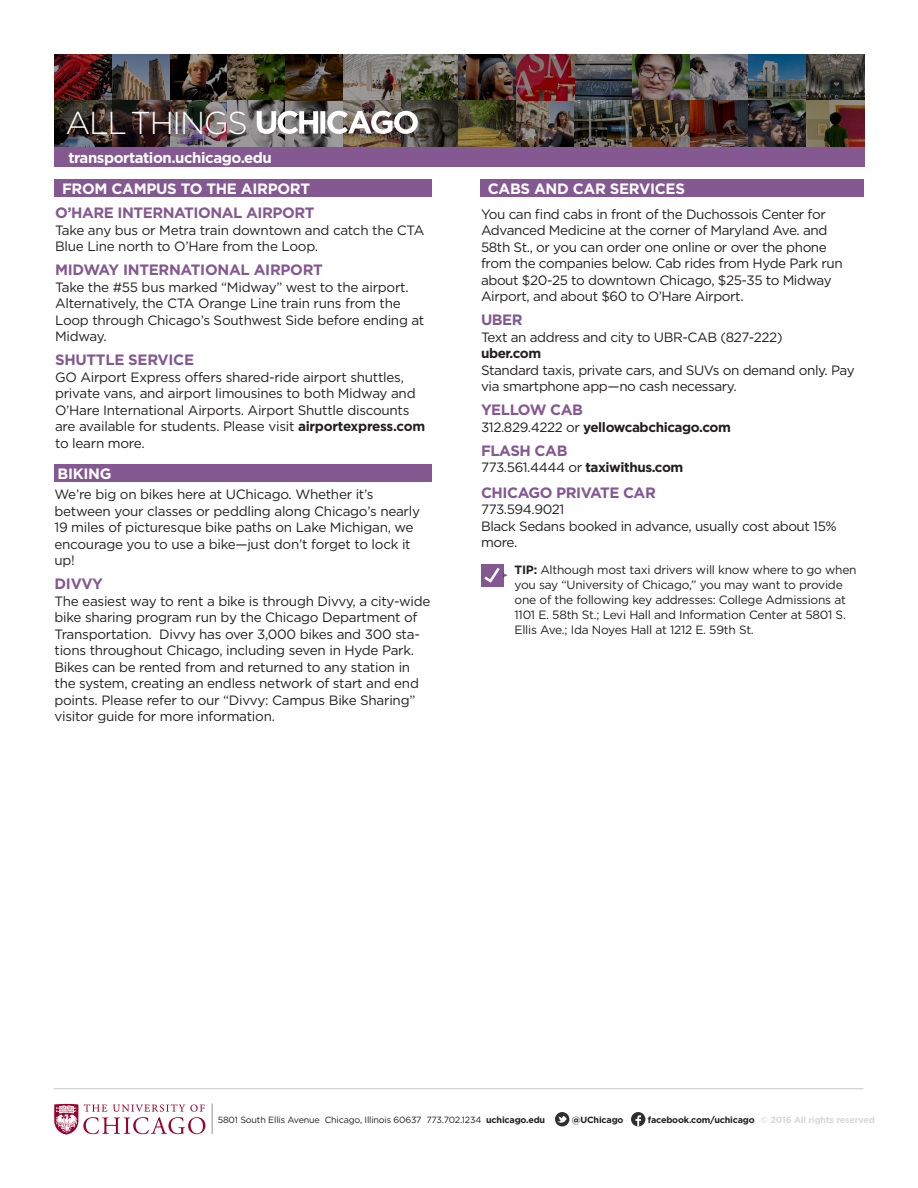
<style>
.page{position:relative;width:918px;height:1188px;background:#fff}
.page>*{position:absolute;margin:0;border:0;box-sizing:border-box;transform-origin:0 0}
.t1{font:300 31.65px "Gotham";letter-spacing:-.04em;color:#fff}
.t2{font:700 15px "Gotham";letter-spacing:-.03em;color:#845891}
.t3{font:700 15px "Gotham";letter-spacing:-.02em;color:#fff}
.t4{font:13.5px/16.5px "Gotham";letter-spacing:-.02em;color:#231f20}
.t5{font:700 13.5px "Gotham";letter-spacing:-.03em;color:#231f20}
.t6{font:12px/15px "Gotham";letter-spacing:-.02em;color:#231f20}
.t7{font:9px "Gotham";letter-spacing:-.02em;color:#231f20}
.t8{font:700 9px "Gotham";letter-spacing:-.02em;color:#231f20}
.t9{font:700 9px "Gotham";letter-spacing:-.02em;color:#d6dbd6}
.s1{font-weight:700}
.s2{font-weight:400}
</style>
<div class="page">
<svg style="left:54px;top:1103px;width:151px;height:32px"></svg>
<hr style="left:54px;top:1088px;width:810px;height:1px;background:#c7c8ca">
<hr style="left:212px;top:1103px;width:1px;height:31px;background:#939598">
<div style="left:631px;top:1112px;width:14px;height:14px;background:#2f2f2f;border-radius:50%"></div>
<svg style="left:635px;top:1115px;width:6px;height:11px"></svg>
<div style="left:555px;top:1112px;width:14px;height:14px;background:#2f2f2f;border-radius:50%"></div>
<svg style="left:557px;top:1116px;width:10px;height:7px"></svg>
<div style="left:54px;top:147px;width:810px;height:20px;background:#845891"></div>
<img style="left:54px;top:54px;width:810px;height:93px">
<svg style="left:257px;top:111px;width:161px;height:23px"></svg>
<div style="left:481px;top:564px;width:23px;height:23px;background:#845891"></div>
<svg style="left:484px;top:568px;width:24px;height:15px"></svg>
<div style="left:54px;top:180px;width:378px;height:17px;background:#845891"></div>
<div style="left:54px;top:465px;width:378px;height:17px;background:#845891"></div>
<div style="left:480px;top:180px;width:384px;height:17px;background:#845891"></div>
<p class="t1" style="left:65px;top:102px;width:184px">ALL THINGS</p>
<p class="t3" style="left:68px;top:148px;width:205px">transportation.uchicago.edu</p>
<p class="t3" style="left:62px;top:179px;width:250px">FROM CAMPUS TO THE AIRPORT</p>
<p class="t2" style="left:55px;top:203px;width:261px">O’HARE INTERNATIONAL AIRPORT</p>
<p class="t4" style="left:55px;top:222px;width:371px">Take any bus or Metra train downtown and catch the CTA<br>Blue Line north to O’Hare from the Loop.</p>
<p class="t2" style="left:55px;top:260px;width:269px">MIDWAY INTERNATIONAL AIRPORT</p>
<p class="t4" style="left:55px;top:279px;width:371px">Take the #55 bus marked “Midway” west to the airport.<br>Alternatively, the CTA Orange Line train runs from the Loop through Chicago’s Southwest Side before ending at Midway.</p>
<p class="t2" style="left:55px;top:350px;width:141px">SHUTTLE SERVICE</p>
<p class="t4" style="left:55px;top:369px;width:372px">GO Airport Express offers shared-ride airport shuttles, private vans, and airport limousines to both Midway and O’Hare International Airports. Airport Shuttle discounts are available for students. Please visit <span class="s1">airportexpress.com </span>to learn more.</p>
<p class="t3" style="left:58px;top:464px;width:55px">BIKING</p>
<p class="t4" style="left:55px;top:486px;width:367px">We’re big on bikes here at UChicago. Whether it’s between your classes or peddling along Chicago’s nearly 19 miles of picturesque bike paths on Lake Michigan, we encourage you to use a bike—just don’t forget to lock it up!</p>
<p class="t2" style="left:55px;top:574px;width:50px">DIVVY</p>
<p class="t4" style="left:55px;top:592px;width:378px">The easiest way to rent a bike is through Divvy, a city-wide bike sharing program run by the Chicago Department of Transportation. Divvy has over 3,000 bikes and 300 sta&shy;tions throughout Chicago, including seven in Hyde Park.<br>Bikes can be rented from and returned to any station in the system, creating an endless network of start and end points. Please refer to our “Divvy: Campus Bike Sharing” visitor guide for more information.</p>
<p class="t3" style="left:488px;top:179px;width:199px">CABS AND CAR SERVICES</p>
<p class="t4" style="left:481px;top:205px;width:363px">You can find cabs in front of the Duchossois Center for Advanced Medicine at the corner of Maryland Ave. and 58th St., or you can order one online or over the phone from the companies below. Cab rides from Hyde Park run about $20-25 to downtown Chicago, $25-35 to Midway Airport, and about $60 to O’Hare Airport.</p>
<p class="t2" style="left:481px;top:310px;width:43px">UBER</p>
<p class="t4" style="left:481px;top:328px;width:303px">Text an address and city to UBR-CAB (827-222)</p>
<p class="t5" style="left:481px;top:344px;width:62px">uber.com</p>
<p class="t4" style="left:481px;top:361px;width:375px">Standard taxis, private cars, and SUVs on demand only. Pay via smartphone app—no cash necessary.</p>
<p class="t2" style="left:481px;top:400px;width:103px">YELLOW CAB</p>
<p class="t5" style="left:481px;top:418px;width:251px"><span class="s2">312.829.4222 or</span> yellowcabchicago.com</p>
<p class="t2" style="left:481px;top:440px;width:88px">FLASH CAB</p>
<p class="t4" style="left:481px;top:459px;width:204px">773.561.4444 or <span class="s1">taxiwithus.com</span></p>
<p class="t2" style="left:481px;top:482px;width:176px">CHICAGO PRIVATE CAR</p>
<p class="t4" style="left:481px;top:501px;width:357px">773.594.9021<br>Black Sedans booked in advance, usually cost about 15% more.</p>
<p class="t6" style="left:515px;top:562px;width:344px"><span class="s1">TIP:</span> Although most taxi drivers will know where to go when you say “University of Chicago,” you may want to provide one of the following key addresses: College Admissions at 1101 E. 58th St.; Levi Hall and Information Center at 5801 S.<br>Ellis Ave.; Ida Noyes Hall at 1212 E. 59th St.</p>
<p class="t7" style="left:218px;top:1114px;width:329px">5801 South Ellis Avenue Chicago, Illinois 60637 773.702.1234 <span class="s1">uchicago.edu</span></p>
<p class="t8" style="left:572px;top:1113px;width:53px">@UChicago</p>
<p class="t8" style="left:648px;top:1113px;width:108px">facebook.com/uchicago</p>
<p class="t9" style="left:761px;top:1114px;width:116px">© 2016 All rights reserved</p>
</div>
